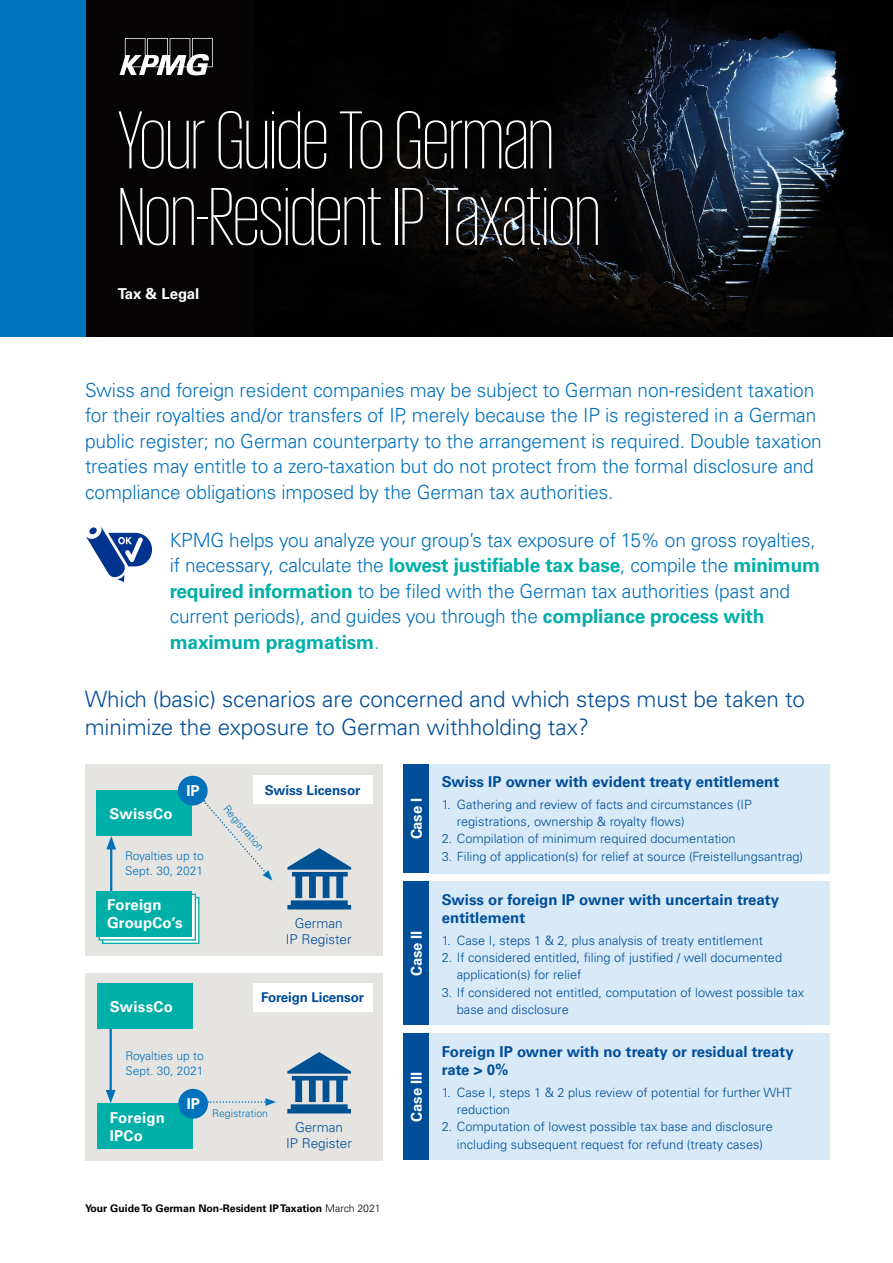
<style>
.page{position:relative;width:893px;height:1263px;background:#fff}
.page>*{position:absolute;margin:0;border:0;box-sizing:border-box;transform-origin:0 0}
.t1{font:200 84px/76.5px "KPMG";letter-spacing:-.005em;color:#fff}
.t2{font:300 22.5px/27.8px "Univers LT Std";letter-spacing:-.005em;color:#004e98}
.t3{font:300 19.5px/25.5px "Univers LT Std";letter-spacing:-.005em;color:#0072bc}
.t4{font:700 15px/18.8px "Univers LT Std";color:#004e98}
.t5{font:700 15px/18px "Univers LT Std";color:#fff}
.t6{font:300 13.5px/16.5px "Univers LT Std";color:#004e98;text-align:center}
.t7{font:700 13.5px "Univers LT Std";letter-spacing:-.01em;color:#004e98}
.t8{font:300 12.75px/17.2px "Univers LT Std";color:#004e98}
.t9{font:300 12px/15px "Univers LT Std";color:#0072bc}
.t10{font:700 10.5px "Univers LT Std";color:#000}
.t11{font:300 10.5px "Univers LT Std";color:#0072bc}
.s1{font-weight:700;color:#00afa8}
.s2{color:#00afa8}
.s3{font-weight:300}
</style>
<div class="page">
<div style="left:85px;top:765px;width:297px;height:191px;background:#e6e4e1"></div>
<img style="left:85px;top:0;width:808px;height:337px">
<svg style="left:120px;top:38px;width:93px;height:37px"></svg>
<div style="left:0;top:0;width:85px;height:337px;background:#0072bc"></div>
<svg style="left:86px;top:527px;width:66px;height:55px"></svg>
<div style="left:404px;top:764px;width:25px;height:109px;background:#004e98"></div>
<div style="left:429px;top:764px;width:400px;height:109px;background:#d8e9f8"></div>
<div style="left:97px;top:790px;width:95px;height:46px;background:#00afa8"></div>
<div style="left:178px;top:776px;width:30px;height:29px;background:#0072bc;border-radius:50%"></div>
<hr style="left:110px;top:845px;width:2px;height:62px;background:#0072bc">
<svg style="left:106px;top:836px;width:10px;height:13px"></svg>
<svg style="left:287px;top:848px;width:64px;height:61px"></svg>
<svg style="left:204px;top:800px;width:68px;height:81px"></svg>
<div style="left:253px;top:775px;width:119px;height:29px;background:#fff"></div>
<div style="left:404px;top:881px;width:25px;height:144px;background:#004e98"></div>
<div style="left:429px;top:881px;width:400px;height:144px;background:#d8e9f8"></div>
<div style="left:85px;top:973px;width:298px;height:187px;background:#e6e4e1"></div>
<div style="left:97px;top:1103px;width:96px;height:46px;background:#00afa8"></div>
<hr style="left:110px;top:1028px;width:2px;height:66px;background:#0072bc">
<svg style="left:106px;top:1090px;width:10px;height:13px"></svg>
<svg style="left:287px;top:1052px;width:64px;height:61px"></svg>
<div style="left:178px;top:1089px;width:30px;height:29px;background:#0072bc;border-radius:50%"></div>
<svg style="left:208px;top:1098px;width:68px;height:8px"></svg>
<div style="left:404px;top:1034px;width:25px;height:126px;background:#004e98"></div>
<div style="left:429px;top:1034px;width:400px;height:126px;background:#d8e9f8"></div>
<div style="left:97px;top:983px;width:96px;height:46px;background:#00afa8"></div>
<div style="left:253px;top:983px;width:119px;height:29px;background:#fff"></div>
<svg style="left:102px;top:897px;width:97px;height:47px"></svg>
<div style="left:99px;top:893px;width:97px;height:47px;background:linear-gradient(to right,#fff,#fff);border:1px solid #00afa8"></div>
<div style="left:97px;top:891px;width:95px;height:45px;background:#00afa8"></div>
<h1 class="t1" style="left:118px;top:100px;width:484px">Your Guide To German<br>Non-Resident IP Taxation</h1>
<p class="t5" style="left:118px;top:285px;width:83px">Tax &amp; Legal</p>
<p class="t3" style="left:85px;top:377px;width:738px">Swiss and foreign resident companies may be subject to German non-resident taxation for their royalties and/or transfers of IP, merely because the IP is registered in a German public register; no German counterparty to the arrangement is required. Double taxation treaties may entitle to a zero-taxation but do not protect from the formal disclosure and compliance obligations imposed by the German tax authorities.</p>
<p class="t3" style="left:170px;top:527px;width:652px">KPMG helps you analyze your group’s tax exposure of 15% on gross royalties, if necessary, calculate the <span class="s1">lowest justifiable tax base</span>, compile the <span class="s1">minimum required information</span> to be filed with the German tax authorities (past and current periods), and guides you through the <span class="s1">compliance process with maximum pragmatism</span><span class="s2">.</span></p>
<p class="t2" style="left:85px;top:685px;width:722px">Which (basic) scenarios are concerned and which steps must be taken to minimize the exposure to German withholding tax?</p>
<p class="t5" style="left:109px;top:804px;width:65px">SwissCo</p>
<p class="t5" style="left:186px;top:782px;width:15px">IP</p>
<p class="t9" style="left:125px;top:849px;width:80px">Royalties up to<br>Sept. 30, 2021</p>
<p class="t5" style="left:107px;top:896px;width:77px">Foreign<br>GroupCo’s</p>
<p class="t7" style="left:265px;top:782px;width:97px">Swiss Licensor</p>
<p class="t11" style="left:230px;top:803px;width:57px;rotate:49deg">Registration</p>
<p class="t6" style="left:286px;top:915px;width:67px">German<br>IP Register</p>
<p class="t5" style="left:110px;top:997px;width:65px">SwissCo</p>
<p class="t7" style="left:261px;top:990px;width:104px">Foreign Licensor</p>
<p class="t9" style="left:125px;top:1048px;width:80px">Royalties up to<br>Sept. 30, 2021</p>
<p class="t5" style="left:110px;top:1108px;width:57px">Foreign<br>IPCo</p>
<p class="t5" style="left:187px;top:1095px;width:15px">IP</p>
<p class="t11" style="left:212px;top:1107px;width:57px">Registration</p>
<p class="t6" style="left:286px;top:1119px;width:67px">German<br>IP Register</p>
<p class="t10" style="left:85px;top:1202px;width:297px">Your Guide To German Non-Resident IP Taxation <span class="s3">March 2021</span></p>
<p class="t5" style="left:408px;top:839px;width:43px;rotate:-90deg">Case I</p>
<p class="t5" style="left:408px;top:976px;width:47px;rotate:-90deg">Case II</p>
<p class="t5" style="left:408px;top:1121px;width:51px;rotate:-90deg">Case III</p>
<p class="t4" style="left:442px;top:773px;width:339px">Swiss IP owner with evident treaty entitlement</p>
<p class="t8" style="left:457px;top:796px;width:296px;text-indent:-15px">1. Gathering and review of facts and circumstances (IP registrations, ownership &amp; royalty flows)</p>
<p class="t8" style="left:442px;top:830px;width:295px">2. Compilation of minimum required documentation</p>
<p class="t8" style="left:442px;top:847px;width:363px">3. Filing of application(s) for relief at source (Freistellungsantrag)</p>
<p class="t4" style="left:442px;top:890px;width:339px">Swiss or foreign IP owner with uncertain treaty entitlement</p>
<p class="t8" style="left:442px;top:932px;width:323px">1. Case I, steps 1 &amp; 2, plus analysis of treaty entitlement</p>
<p class="t8" style="left:457px;top:949px;width:327px;text-indent:-15px">2. If considered entitled, filing of justified / well documented application(s) for relief</p>
<p class="t8" style="left:457px;top:983px;width:349px;text-indent:-15px">3. If considered not entitled, computation of lowest possible tax base and disclosure</p>
<p class="t4" style="left:442px;top:1042px;width:353px">Foreign IP owner with no treaty or residual treaty rate &gt; 0%</p>
<p class="t8" style="left:457px;top:1084px;width:336px;text-indent:-15px">1. Case I, steps 1 &amp; 2 plus review of potential for further WHT reduction</p>
<p class="t8" style="left:442px;top:1118px;width:333px;text-align:center">2. Computation of lowest possible tax base and disclosure including subsequent request for refund (treaty cases)</p>
</div>
